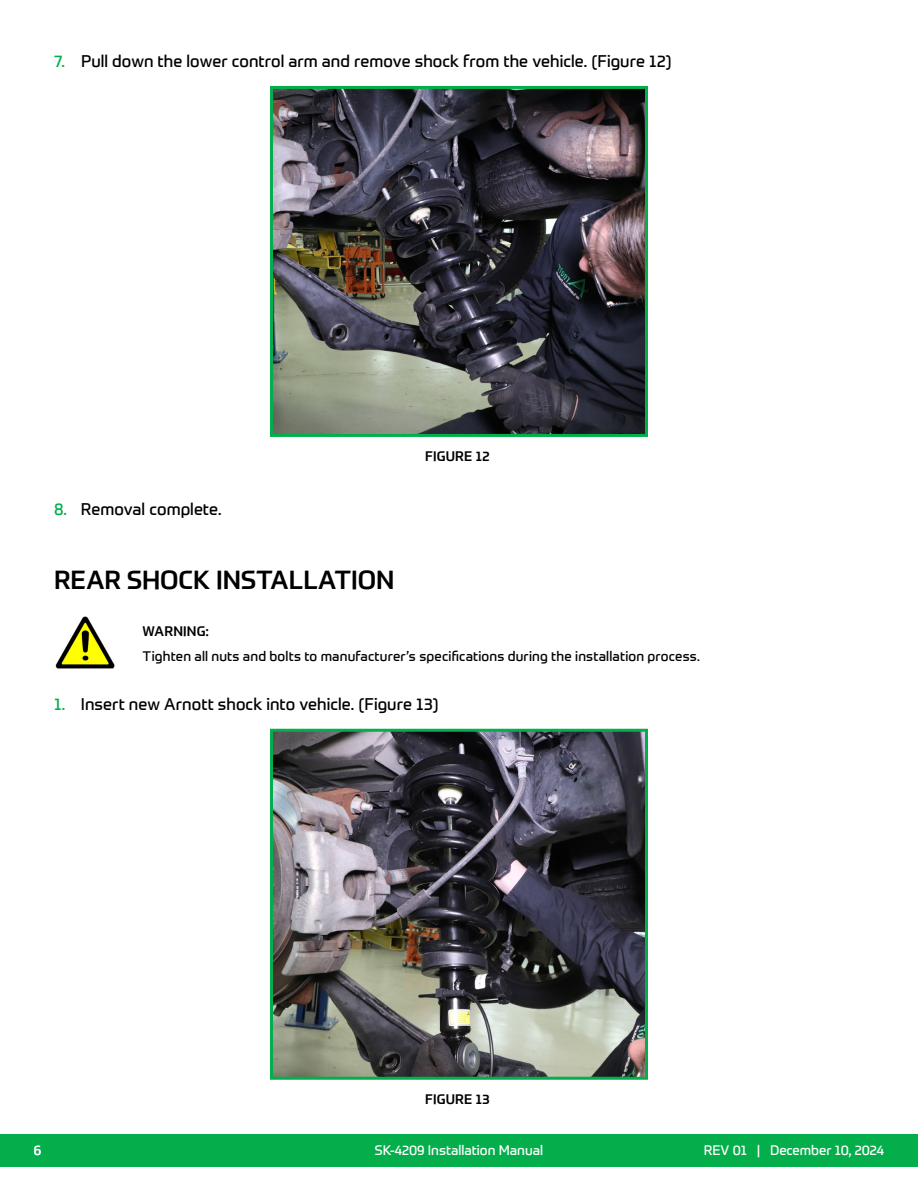
<style>
.page{position:relative;width:918px;height:1188px;background:#fff}
.page>*{position:absolute;margin:0;border:0;box-sizing:border-box;transform-origin:0 0}
.t1{font:500 25.5px "Prometo";color:#000}
.t2{font:16.5px "Prometo";letter-spacing:.005em;color:#000}
.t3{font:13.5px "Prometo";letter-spacing:.01em;color:#000}
.t4{font:13.5px "Prometo";color:#fff}
.t5{font:500 13.5px "Prometo";letter-spacing:.02em;color:#000}
.s1{color:#04af4b}
</style>
<div class="page">
<div style="left:0;top:1134px;width:918px;height:32px;background:#04af4b"></div>
<img style="left:274px;top:90px;width:370px;height:343px">
<div style="left:270px;top:86px;width:378px;height:351px;border:3px solid #04af4b"></div>
<img style="left:274px;top:733px;width:370px;height:343px">
<div style="left:270px;top:729px;width:378px;height:351px;border:3px solid #04af4b"></div>
<img style="left:55px;top:616px;width:60px;height:53px">
<p class="t2" style="left:54px;top:51px;width:619px"><span class="s1">7.</span> Pull down the lower control arm and remove shock from the vehicle. (Figure 12)</p>
<p class="t2" style="left:54px;top:499px;width:169px"><span class="s1">8.</span> Removal complete.</p>
<h1 class="t1" style="left:54px;top:564px;width:342px">REAR SHOCK INSTALLATION</h1>
<p class="t5" style="left:425px;top:448px;width:17px">FIGURE</p>
<p class="t5" style="left:476px;top:448px;width:15px">12</p>
<p class="t5" style="left:143px;top:623px;width:68px">WARNING:</p>
<p class="t3" style="left:143px;top:648px;width:559px">Tighten all nuts and bolts to manufacturer’s specifications during the installation process.</p>
<p class="t2" style="left:54px;top:694px;width:386px"><span class="s1">1.</span> Insert new Arnott shock into vehicle. (Figure 13)</p>
<p class="t5" style="left:425px;top:1091px;width:17px">FIGURE</p>
<p class="t5" style="left:476px;top:1091px;width:15px">13</p>
<p class="t4" style="left:34px;top:1142px;width:9px">6</p>
<p class="t4" style="left:375px;top:1142px;width:170px">SK-4209 Installation Manual</p>
<p class="t4" style="left:704px;top:1142px;width:182px">REV 01 | December 10, 2024</p>
</div>
